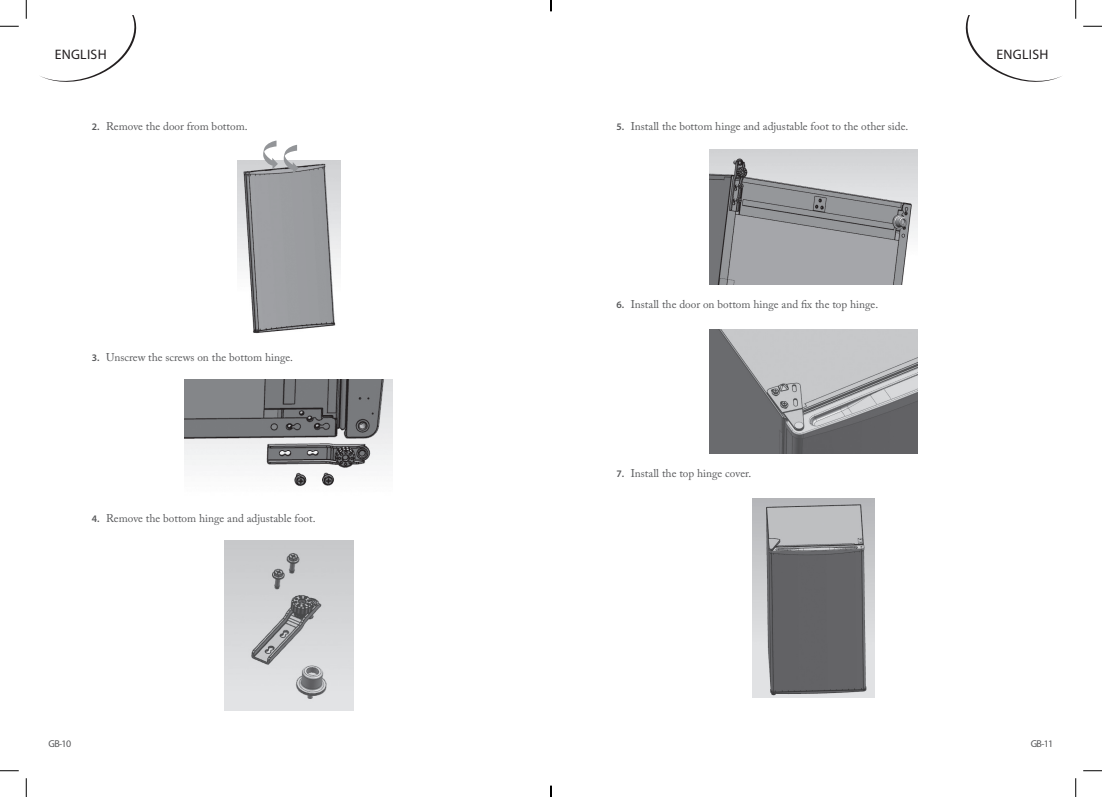
<style>
.page{position:relative;width:1102px;height:797px;background:#fff}
.page>*{position:absolute;margin:0;border:0;box-sizing:border-box;transform-origin:0 0}
.t1{font:13.75px "Myriad Pro";letter-spacing:.02em;color:#231f20}
.t2{font:11.25px "Adobe Caslon Pro";color:#57585a}
.t3{font:10px "Myriad Pro";letter-spacing:-.065em;color:#57585a}
.s1{font-family:"Myriad Pro";font-weight:600;font-size:10px}
</style>
<div class="page">
<svg style="left:965px;top:16px;width:97px;height:66px"></svg>
<svg style="left:40px;top:16px;width:97px;height:66px"></svg>
<img style="left:237px;top:161px;width:103px;height:173px">
<svg style="left:263px;top:141px;width:35px;height:32px"></svg>
<img style="left:185px;top:379px;width:207px;height:108px">
<img style="left:224px;top:540px;width:129px;height:170px">
<img style="left:709px;top:149px;width:207px;height:135px">
<img style="left:709px;top:329px;width:207px;height:124px">
<img style="left:752px;top:498px;width:122px;height:199px">
<svg style="left:0;top:25px;width:19px;height:2px"></svg>
<svg style="left:1083px;top:25px;width:18px;height:2px"></svg>
<svg style="left:0;top:770px;width:19px;height:1px"></svg>
<svg style="left:1083px;top:770px;width:18px;height:1px"></svg>
<svg style="left:25px;top:0;width:2px;height:19px"></svg>
<svg style="left:25px;top:778px;width:2px;height:19px"></svg>
<svg style="left:1075px;top:0;width:1px;height:19px"></svg>
<svg style="left:1075px;top:778px;width:1px;height:19px"></svg>
<svg style="left:550px;top:785px;width:1px;height:12px"></svg>
<p class="t1" style="left:55px;top:46px;width:53px">ENGLISH</p>
<p class="t1" style="left:996px;top:46px;width:53px">ENGLISH</p>
<p class="t2" style="left:92px;top:120px;width:157px"><span class="s1">2.</span> Remove the door from bottom.</p>
<p class="t2" style="left:92px;top:351px;width:203px"><span class="s1">3.</span> Unscrew the screws on the bottom hinge.</p>
<p class="t2" style="left:92px;top:511px;width:225px"><span class="s1">4.</span> Remove the bottom hinge and adjustable foot.</p>
<p class="t2" style="left:616px;top:120px;width:293px"><span class="s1">5.</span> Install the bottom hinge and adjustable foot to the other side.</p>
<p class="t2" style="left:616px;top:298px;width:263px"><span class="s1">6.</span> Install the door on bottom hinge and fix the top hinge.</p>
<p class="t2" style="left:616px;top:467px;width:136px"><span class="s1">7.</span> Install the top hinge cover.</p>
<p class="t3" style="left:49px;top:737px;width:24px">GB-10</p>
<p class="t3" style="left:1030px;top:737px;width:24px">GB-11</p>
</div>
